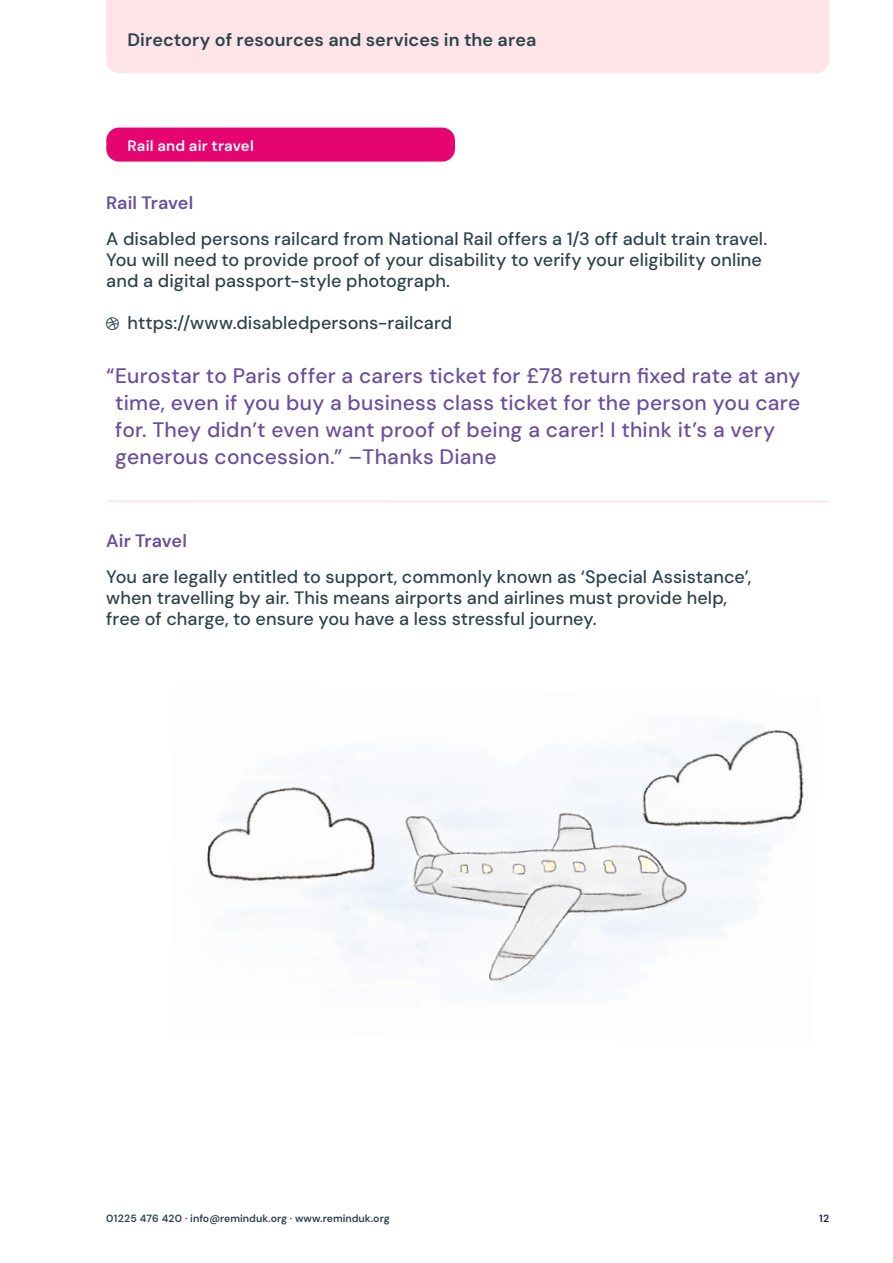
<style>
.page{position:relative;width:893px;height:1263px;background:#fff}
.page>*{position:absolute;margin:0;border:0;box-sizing:border-box;transform-origin:0 0}
.t1{font:500 21px/27px "DM Sans";letter-spacing:.01em;color:#6a4f9b}
.t2{font:500 18px/21px "DM Sans";letter-spacing:.005em;color:#2d4349}
.t3{font:600 18px "DM Sans";letter-spacing:.005em;color:#2d4349}
.t4{font:600 18px "DM Sans";color:#6a4f9b}
.t5{font:600 15px "DM Sans";letter-spacing:.015em;color:#fff}
.t6{font:600 10.5px "DM Sans";color:#2d4349}
.t7{font:600 10.5px "DM Sans";color:#241c54}
</style>
<div class="page">
<div style="left:106px;top:0;width:723px;height:73px;background:#fce4e9"></div>
<hr style="left:106px;top:500px;width:723px;height:2px;background:#fce4e9">
<img style="left:206px;top:724px;width:598px;height:270px">
<div style="left:106px;top:128px;width:349px;height:34px;background:#e60471;border-radius:13px"></div>
<p class="t3" style="left:128px;top:28px;width:410px">Directory of resources and services in the area</p>
<p class="t5" style="left:128px;top:136px;width:128px">Rail and air travel</p>
<p class="t4" style="left:106px;top:192px;width:89px">Rail Travel</p>
<p class="t2" style="left:106px;top:228px;width:662px">A disabled persons railcard from National Rail offers a 1/3 off adult train travel.<br>You will need to provide proof of your disability to verify your eligibility online and a digital passport-style photograph.</p>
<p class="t2" style="left:128px;top:312px;width:326px">https://www.disabledpersons-railcard</p>
<p class="t1" style="left:115px;top:362px;width:687px;text-indent:-9px">“Eurostar to Paris offer a carers ticket for £78 return fixed rate at any time, even if you buy a business class ticket for the person you care for. They didn’t even want proof of being a carer! I think it’s a very generous concession.” –Thanks Diane</p>
<p class="t4" style="left:106px;top:529px;width:82px">Air Travel</p>
<p class="t2" style="left:106px;top:566px;width:647px">You are legally entitled to support, commonly known as ‘Special Assistance’, when travelling by air. This means airports and airlines must provide help, free of charge, to ensure you have a less stressful journey.</p>
<p class="t6" style="left:106px;top:1212px;width:285px">01225 476 420 · info@reminduk.org · www.reminduk.org</p>
<p class="t7" style="left:819px;top:1212px;width:12px">12</p>
</div>
